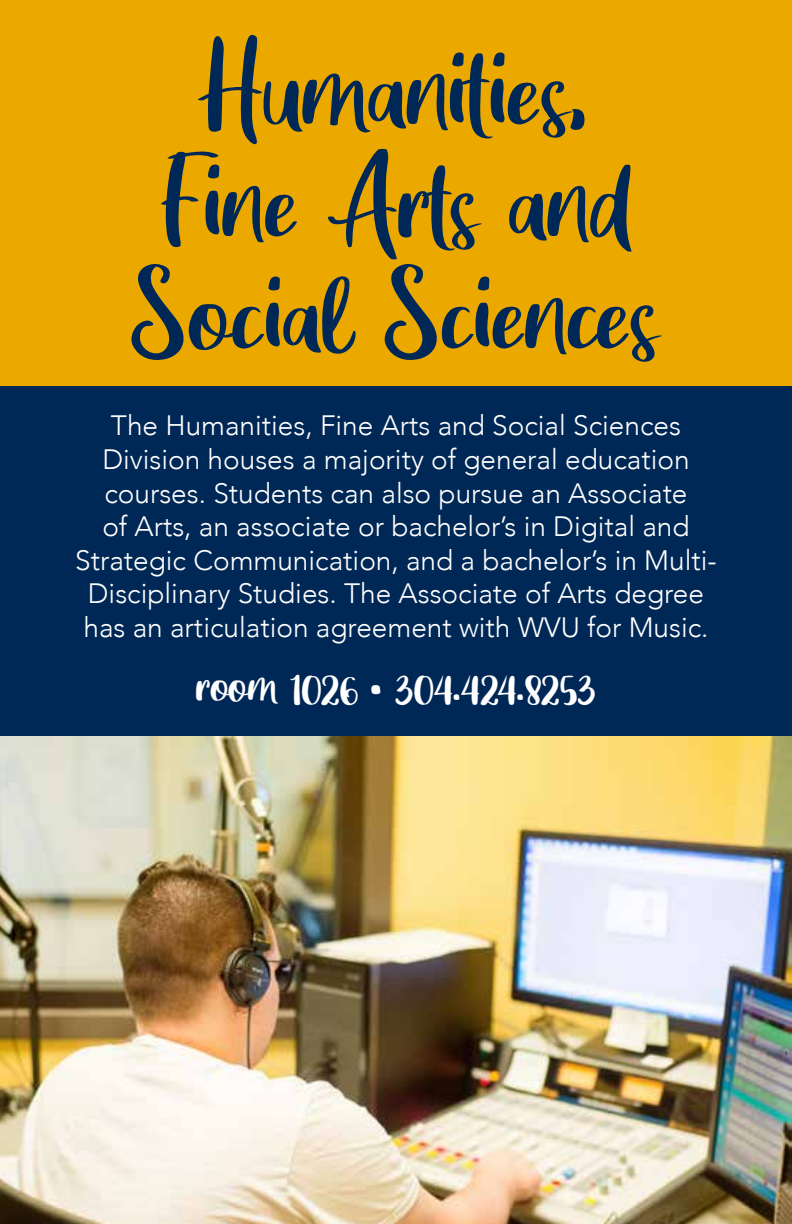
<style>
.page{position:relative;width:792px;height:1224px;background:#fff}
.page>*{position:absolute;margin:0;border:0;box-sizing:border-box;transform-origin:0 0}
.t1{font:72px/112px "Great Wishes";color:#002856;text-align:center}
.t2{font:32px "Great Wishes";color:#fff}
.t3{font:300 28px/33.6px "Avenir";color:#fff;text-align:center}
</style>
<div class="page">
<div style="left:0;top:337px;width:792px;height:437px;background:#002856"></div>
<div style="left:0;top:0;width:792px;height:386px;background:#eba900"></div>
<img style="left:0;top:736px;width:792px;height:488px">
<h1 class="t1" style="left:132px;top:55px;width:530px">Humanities,<br>Fine Arts and<br>Social Sciences</h1>
<p class="t3" style="left:75px;top:409px;width:643px">The Humanities, Fine Arts and Social Sciences Division houses a majority of general education courses. Students can also pursue an Associate<br>of Arts, an associate or bachelor’s in Digital and Strategic Communication, and a bachelor’s in Multi-Disciplinary Studies. The Associate of Arts degree has an articulation agreement with WVU for Music.</p>
<p class="t2" style="left:196px;top:675px;width:401px">room 1026 • 304.424.8253</p>
</div>
